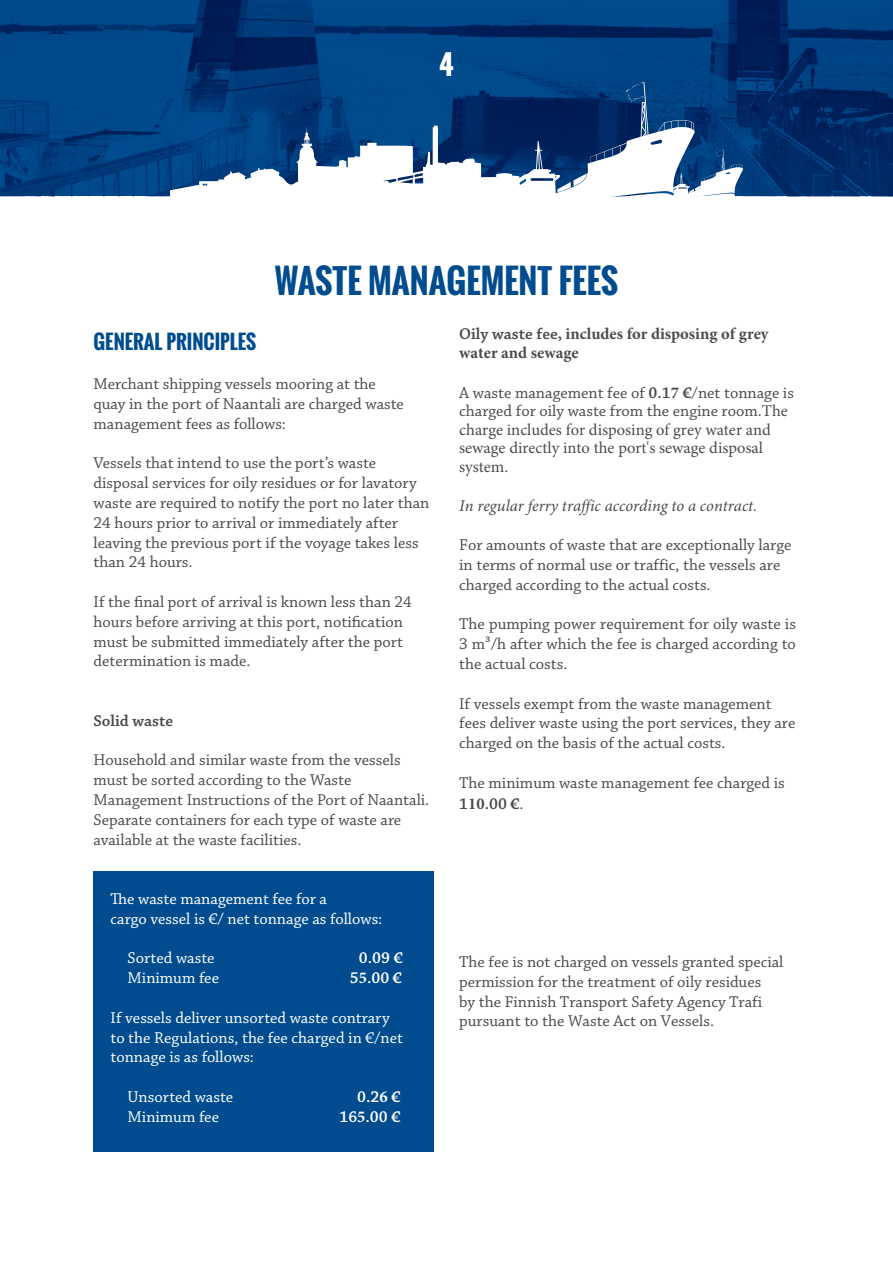
<style>
.page{position:relative;width:893px;height:1263px;background:#fff}
.page>*{position:absolute;margin:0;border:0;box-sizing:border-box;transform-origin:0 0}
.t1{font:700 33px "Oswald";color:#004c8e}
.t2{font:700 27px "Oswald";color:#fff}
.t3{font:700 19.5px "Oswald";color:#004c8e}
.t4{font:16.5px/19.8px "Chaparral Pro";color:#4b4b4d}
.t5{font:16.5px/19.8px "Chaparral Pro";color:#fff}
.t6{font:16.5px/18.5px "Minion Pro";color:#4b4b4d}
.t7{font:700 16.5px/19.6px "Minion Pro";color:#4b4b4d}
.t8{font:italic 16.5px "Minion Pro";color:#4b4b4d}
.t9{font:600 16.5px "Chaparral Pro";color:#fff}
.t10{font:600 16.5px "Chaparral Pro";color:#4b4b4d}
.s1{font-family:"Chaparral Pro";font-weight:600}
.s2{font-weight:600}
.s3{font-family:"Minion Pro";font-weight:700}
.s4{font-family:"Minion Pro"}
</style>
<div class="page">
<img style="left:0;top:0;width:893px;height:196px">
<svg style="left:170px;top:82px;width:573px;height:115px"></svg>
<div style="left:94px;top:871px;width:340px;height:281px;background:#004c8e"></div>
<h2 class="t2" style="left:439px;top:44px;width:16px">4</h2>
<h1 class="t1" style="left:275px;top:256px;width:345px">WASTE MANAGEMENT FEES</h1>
<p class="t7" style="left:459px;top:323px;width:311px"><span class="s1">Oily waste fee</span>, includes for disposing of grey water and sewage</p>
<p class="t4" style="left:459px;top:384px;width:336px;line-height:18.3px">A waste management fee of <span class="s2">0.1</span><span class="s3">7</span> <span class="s2">€</span>/net tonnage is charged for oily waste from the engine room.<span class="s4">The</span></p>
<p class="t6" style="left:459px;top:420px;width:313px">charge includes for disposing of grey water and sewage directly into the port's sewage disposal system.</p>
<p class="t8" style="left:459px;top:495px;width:299px">In regular ferry traffic according to a contract.</p>
<p class="t4" style="left:459px;top:536px;width:334px">For amounts of waste that are exceptionally large in terms of normal use or traffic, the vessels are charged according to the actual costs.</p>
<p class="t4" style="left:459px;top:615px;width:338px;text-align:justify">The pumping power requirement for oily waste is 3 m³/h after which the fee is charged according to the actual costs.</p>
<p class="t4" style="left:459px;top:694px;width:338px">If vessels exempt from the waste management fees deliver waste using the port services, they are charged on the basis of the actual costs.</p>
<p class="t4" style="left:459px;top:773px;width:327px;line-height:20.7px">The minimum waste management fee charged is<br><span class="s2">1</span><span class="s3">10</span><span class="s2">.00 €</span>.</p>
<p class="t3" style="left:94px;top:327px;width:164px">GENERAL PRINCIPLES</p>
<p class="t4" style="left:94px;top:375px;width:312px">Merchant shipping vessels mooring at the quay in the port of Naantali are charged waste management fees as follows:</p>
<p class="t4" style="left:94px;top:454px;width:337px">Vessels that intend to use the port’s waste disposal services for oily residues or for lavatory waste are required to notify the port no later than 24 hours prior to arrival or immediately after leaving the previous port if the voyage takes less than 24 hours.</p>
<p class="t4" style="left:94px;top:592px;width:320px">If the final port of arrival is known less than 24 hours before arriving at this port, notification must be submitted immediately after the port determination is made.</p>
<p class="t10" style="left:94px;top:711px;width:81px">Solid waste</p>
<p class="t4" style="left:94px;top:751px;width:337px">Household and similar waste from the vessels must be sorted according to the Waste Management Instructions of the Port of Naantali.<br>Separate containers for each type of waste are available at the waste facilities.</p>
<p class="t5" style="left:111px;top:889px;width:273px">The waste management fee for a<br>cargo vessel is €/ net tonnage as follows:</p>
<p class="t5" style="left:128px;top:949px;width:88px">Sorted waste</p>
<p class="t9" style="left:359px;top:949px;width:45px">0.09 €</p>
<p class="t5" style="left:128px;top:969px;width:93px">Minimum fee</p>
<p class="t9" style="left:350px;top:969px;width:54px">5<span class="s3">5</span>.00 €</p>
<p class="t5" style="left:111px;top:1008px;width:294px">If vessels deliver unsorted waste contrary to the Regulations, the fee charged in €/net tonnage is as follows:</p>
<p class="t5" style="left:128px;top:1087px;width:107px">Unsorted waste</p>
<p class="t9" style="left:357px;top:1087px;width:45px">0.2<span class="s3">6</span> €</p>
<p class="t5" style="left:128px;top:1107px;width:93px">Minimum fee</p>
<p class="t9" style="left:339px;top:1107px;width:62px">16<span class="s3">5</span>.00 €</p>
<p class="t4" style="left:459px;top:952px;width:326px">The fee is not charged on vessels granted special permission for the treatment of oily residues<br>by the Finnish Transport Safety Agency Trafi pursuant to the Waste Act on Vessels.</p>
</div>
